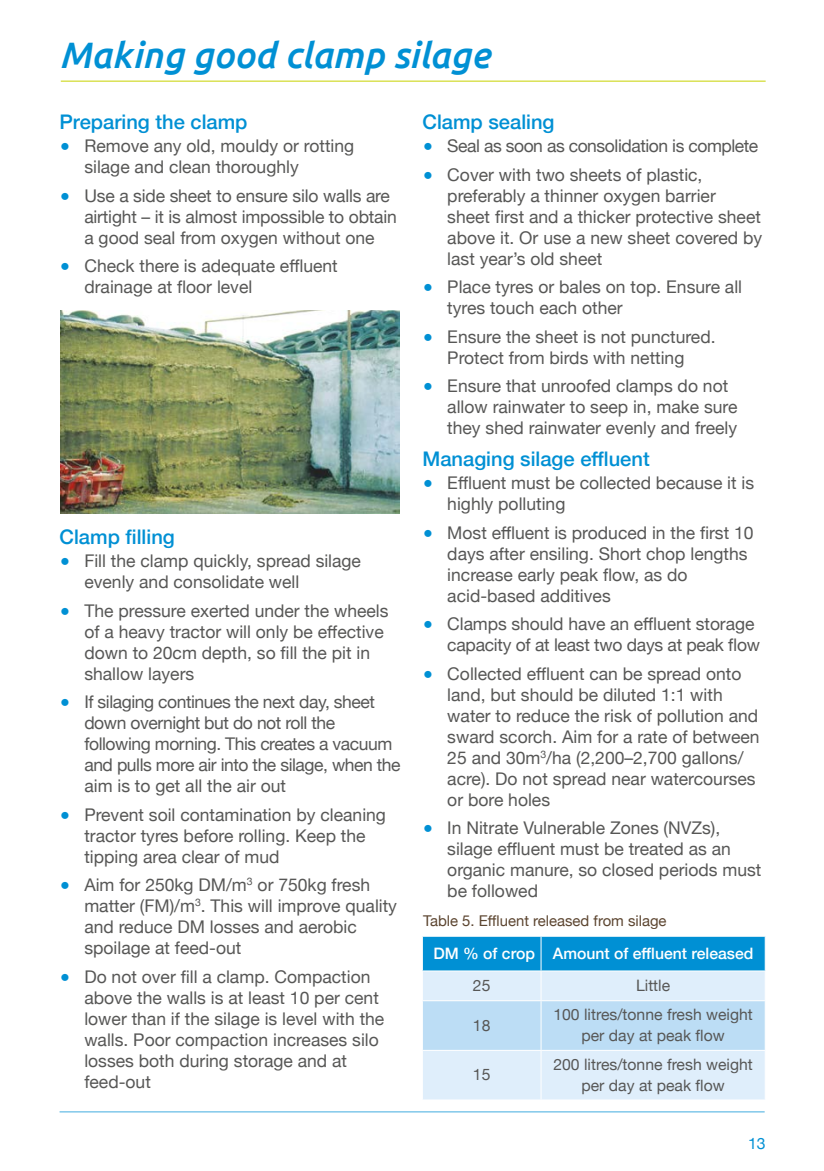
<style>
.page{position:relative;width:824px;height:1171px;background:#fff}
.page>*{position:absolute;margin:0;border:0;box-sizing:border-box;transform-origin:0 0}
.NEW_Headers{font:italic 500 36.75px "Ubuntu";color:#0090d4}
.BLUE_SUB_HEADING_1{font:500 20.12px "Helvetica Neue";color:#0090d4}
.t1{font:17.5px/21px "Helvetica Neue";color:#575756}
.t2{font:17.5px/21px "Helvetica Neue";letter-spacing:-.025em;color:#575756}
.Main_Body{font:15.75px/21px "Helvetica Neue";color:#575756;text-align:center}
.TABLE_TEXT_TITLE{font:500 15.75px "Helvetica Neue";color:#fff}
.TABLE_TEXT_BODY{font:15.75px "Helvetica Neue";color:#575756}
.t3{font:15.75px "Helvetica Neue";color:#0090d4}
.MAIN_CAPTION{font:14.88px "Helvetica Neue";color:#5c4530}
.s1{font-size:16.62px;color:#0090d4}
</style>
<div class="page">
<hr style="left:60px;top:1111px;width:704px;height:1px;background:#0090d4">
<hr style="left:61px;top:81px;width:704px;height:1px;background:#c8d300">
<img style="left:61px;top:310px;width:338px;height:203px">
<div style="left:423px;top:1051px;width:341px;height:48px;background:#dfeefb"></div>
<svg style="left:422px;top:936px;width:343px;height:114px;background:#8ecbec"></svg>
<hr style="left:422px;top:1000px;width:119px;height:1px;background:#fff">
<hr style="left:422px;top:1001px;width:1px;height:49px;background:#fff">
<hr style="left:541px;top:1000px;width:224px;height:1px;background:#fff">
<hr style="left:540px;top:1001px;width:1px;height:49px;background:#fff">
<hr style="left:764px;top:1001px;width:1px;height:49px;background:#fff">
<hr style="left:540px;top:1051px;width:1px;height:48px;background:#fff">
<p class="NEW_Headers" style="left:60px;top:33px;width:432px">Making good clamp silage</p>
<p class="BLUE_SUB_HEADING_1" style="left:60px;top:105px;width:189px">Preparing the clamp</p>
<p class="t1" style="left:84px;top:137px;width:271px;text-indent:-24px"><span class="s1">●</span> Remove any old, mouldy or rotting silage and clean thoroughly</p>
<p class="t1" style="left:84px;top:186px;width:314px;text-indent:-24px"><span class="s1">●</span> Use a side sheet to ensure silo walls are airtight – it is almost impossible to obtain a good seal from oxygen without one</p>
<p class="t1" style="left:84px;top:256px;width:255px;text-indent:-24px"><span class="s1">●</span> Check there is adequate effluent drainage at floor level</p>
<p class="BLUE_SUB_HEADING_1" style="left:422px;top:105px;width:133px">Clamp sealing</p>
<p class="t2" style="left:423px;top:137px;width:337px"><span class="s1">●</span> Seal as soon as consolidation is complete</p>
<p class="t1" style="left:447px;top:165px;width:316px;text-indent:-24px"><span class="s1">●</span> Cover with two sheets of plastic, preferably a thinner oxygen barrier sheet first and a thicker protective sheet above it. Or use a new sheet covered by last year’s old sheet</p>
<p class="t1" style="left:447px;top:277px;width:296px;text-indent:-24px"><span class="s1">●</span> Place tyres or bales on top. Ensure all tyres touch each other</p>
<p class="t1" style="left:423px;top:327px;width:294px;text-align:center"><span class="s1">●</span> Ensure the sheet is not punctured.<br>Protect from birds with netting</p>
<p class="t1" style="left:447px;top:376px;width:292px;text-indent:-24px"><span class="s1">●</span> Ensure that unroofed clamps do not allow rainwater to seep in, make sure they shed rainwater evenly and freely</p>
<p class="BLUE_SUB_HEADING_1" style="left:422px;top:442px;width:229px">Managing silage effluent</p>
<p class="t1" style="left:447px;top:474px;width:308px;text-indent:-24px"><span class="s1">●</span> Effluent must be collected because it is highly polluting</p>
<p class="t1" style="left:447px;top:523px;width:308px;text-indent:-24px"><span class="s1">●</span> Most effluent is produced in the first 10 days after ensiling. Short chop lengths increase early peak flow, as do acid-based additives</p>
<p class="t1" style="left:447px;top:614px;width:314px;text-indent:-24px"><span class="s1">●</span> Clamps should have an effluent storage capacity of at least two days at peak flow</p>
<p class="t1" style="left:447px;top:664px;width:314px;text-indent:-24px"><span class="s1">●</span> Collected effluent can be spread onto land, but should be diluted 1:1 with water to reduce the risk of pollution and sward scorch. Aim for a rate of between 25 and 30m<sup>3</sup>/ha (2,200–2,700 gallons/ acre). Do not spread near watercourses or bore holes</p>
<p class="t1" style="left:447px;top:818px;width:315px;text-indent:-24px"><span class="s1">●</span> In Nitrate Vulnerable Zones (NVZs), silage effluent must be treated as an organic manure, so closed periods must be followed</p>
<p class="MAIN_CAPTION" style="left:423px;top:910px;width:245px">Table 5. Effluent released from silage</p>
<p class="TABLE_TEXT_TITLE" style="left:433px;top:941px;width:103px">DM % of crop</p>
<p class="TABLE_TEXT_TITLE" style="left:552px;top:941px;width:202px">Amount of effluent released</p>
<p class="TABLE_TEXT_BODY" style="left:473px;top:974px;width:19px">25</p>
<p class="Main_Body" style="left:636px;top:976px;width:36px">Little</p>
<p class="TABLE_TEXT_BODY" style="left:473px;top:1014px;width:19px">18</p>
<p class="Main_Body" style="left:553px;top:1005px;width:201px">100 litres/tonne fresh weight per day at peak flow</p>
<p class="TABLE_TEXT_BODY" style="left:473px;top:1063px;width:19px">15</p>
<p class="Main_Body" style="left:553px;top:1054px;width:201px">200 litres/tonne fresh weight per day at peak flow</p>
<p class="BLUE_SUB_HEADING_1" style="left:60px;top:520px;width:117px">Clamp filling</p>
<p class="t1" style="left:84px;top:551px;width:278px;text-indent:-24px"><span class="s1">●</span> Fill the clamp quickly, spread silage evenly and consolidate well</p>
<p class="t1" style="left:84px;top:601px;width:306px;text-indent:-24px"><span class="s1">●</span> The pressure exerted under the wheels of a heavy tractor will only be effective down to 20cm depth, so fill the pit in shallow layers</p>
<p class="t2" style="left:84px;top:692px;width:318px;text-indent:-24px"><span class="s1">●</span> If silaging continues the next day, sheet down overnight but do not roll the following morning. This creates a vacuum and pulls more air into the silage, when the aim is to get all the air out</p>
<p class="t1" style="left:84px;top:805px;width:303px;text-indent:-24px"><span class="s1">●</span> Prevent soil contamination by cleaning tractor tyres before rolling. Keep the tipping area clear of mud</p>
<p class="t1" style="left:84px;top:875px;width:314px;text-indent:-24px"><span class="s1">●</span> Aim for 250kg DM/m<sup>3</sup> or 750kg fresh matter (FM)/m<sup>3</sup>. This will improve quality and reduce DM losses and aerobic spoilage at feed-out</p>
<p class="t1" style="left:84px;top:967px;width:301px;text-indent:-24px"><span class="s1">●</span> Do not over fill a clamp. Compaction above the walls is at least 10 per cent lower than if the silage is level with the walls. Poor compaction increases silo losses both during storage and at feed-out</p>
<p class="t3" style="left:748px;top:1131px;width:19px">13</p>
</div>
